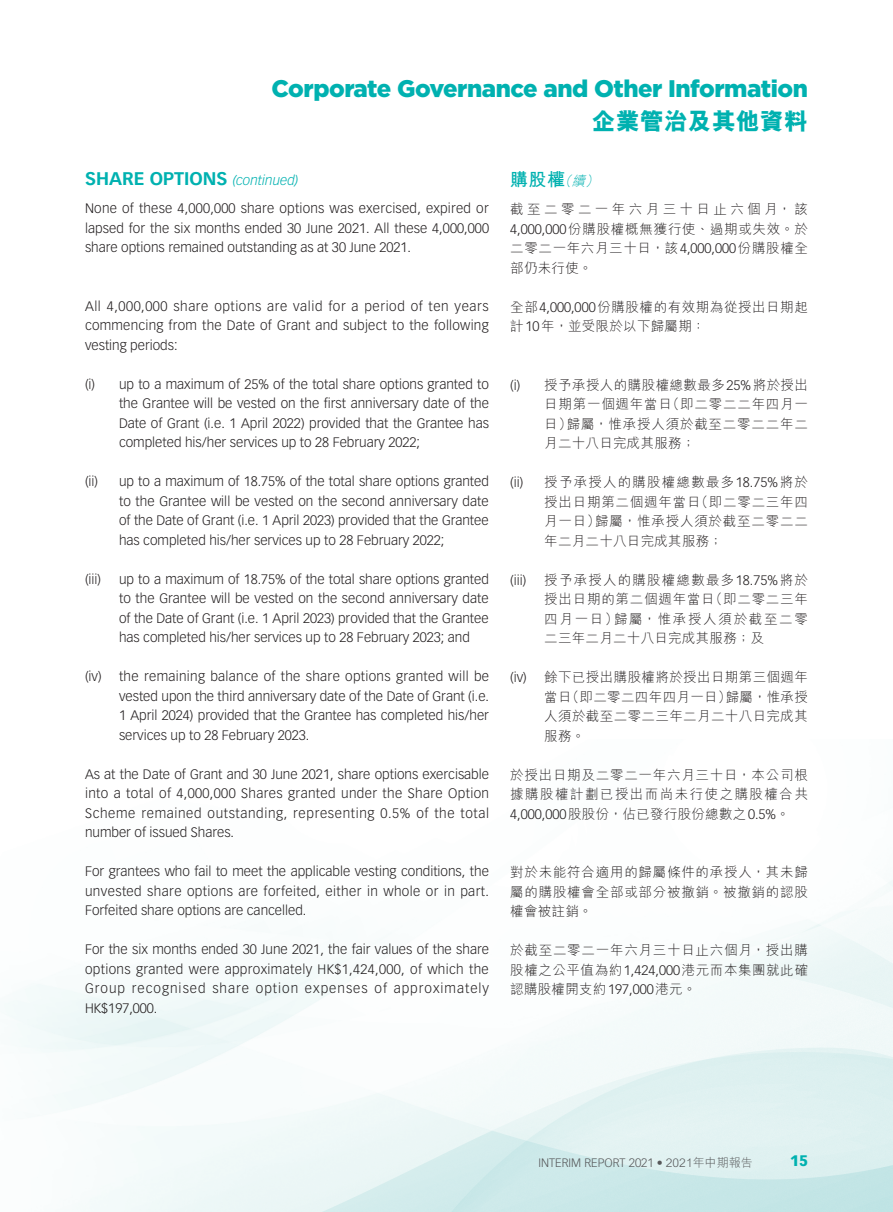
<style>
.page{position:relative;width:893px;height:1212px;background:#fff}
.page>*{position:absolute;margin:0;border:0;box-sizing:border-box;transform-origin:0 0}
.t1{font:900 24px "Gotham";letter-spacing:-.02em;color:#00b1b0}
.t2{font:800 24px "M Hei HK";color:#00b1b0}
._01_H1_E{font:700 18px "Vectora LT Std";color:#00b1b0}
._001_H1_C{font:700 18px "M Hei HK";color:#00b1b0}
.t3{font:900 15px "Vectora LT Std";color:#00b1b0}
._00_txt_E{font:300 13.5px/19.5px "Vectora LT Std";color:#231f20;text-align:justify}
._000_txt_C{font:300 13.5px/19.5px "M Hei HK";letter-spacing:.055em;color:#231f20;text-align:justify}
._000_txt_C-2{font:300 13.5px "Vectora LT Std";color:#231f20}
.t4{font:300 12px "Vectora LT Std";color:#57585a}
.s1{font-weight:300;font-style:italic;font-size:13.5px}
.s2{font-family:"Vectora LT Std"}
.s3{font-family:"M Hei HK"}
</style>
<div class="page">
<h1 class="t1" style="left:271px;top:72px;width:538px">Corporate Governance and Other Information</h1>
<h1 class="t2" style="left:592px;top:109px;width:217px">企業管治及其他資料</h1>
<p class="_01_H1_E" style="left:85px;top:168px;width:215px">SHARE OPTIONS <span class="s1">(continued)</span></p>
<p class="_00_txt_E" style="left:85px;top:199px;width:406px">None of these 4,000,000 share options was exercised, expired or lapsed for the six months ended 30 June 2021. All these 4,000,000 share options remained outstanding as at 30 June 2021.</p>
<p class="_00_txt_E" style="left:85px;top:296px;width:405px">All 4,000,000 share options are valid for a period of ten years commencing from the Date of Grant and subject to the following vesting periods:</p>
<p class="_00_txt_E" style="left:119px;top:374px;width:371px;text-indent:-34px">(i) up to a maximum of 25% of the total share options granted to the Grantee will be vested on the first anniversary date of the Date of Grant (i.e. 1 April 2022) provided that the Grantee has completed his/her services up to 28 February 2022;</p>
<p class="_00_txt_E" style="left:119px;top:472px;width:371px;text-indent:-34px">(ii) up to a maximum of 18.75% of the total share options granted to the Grantee will be vested on the second anniversary date of the Date of Grant (i.e. 1 April 2023) provided that the Grantee has completed his/her services up to 28 February 2022;</p>
<p class="_00_txt_E" style="left:85px;top:569px;width:18px">(iii)</p>
<p class="_00_txt_E" style="left:119px;top:569px;width:371px">up to a maximum of 18.75% of the total share options granted to the Grantee will be vested on the second anniversary date of the Date of Grant (i.e. 1 April 2023) provided that the Grantee has completed his/her services up to 28 February 2023; and</p>
<p class="_00_txt_E" style="left:119px;top:667px;width:372px;text-indent:-34px">(iv) the remaining balance of the share options granted will be vested upon the third anniversary date of the Date of Grant (i.e.<br>1 April 2024) provided that the Grantee has completed his/her services up to 28 February 2023.</p>
<p class="_00_txt_E" style="left:85px;top:764px;width:406px">As at the Date of Grant and 30 June 2021, share options exercisable into a total of 4,000,000 Shares granted under the Share Option Scheme remained outstanding, representing 0.5% of the total number of issued Shares.</p>
<p class="_00_txt_E" style="left:85px;top:862px;width:405px">For grantees who fail to meet the applicable vesting conditions, the unvested share options are forfeited, either in whole or in part.<br>Forfeited share options are cancelled.</p>
<p class="_00_txt_E" style="left:85px;top:940px;width:406px">For the six months ended 30 June 2021, the fair values of the share options granted were approximately HK$1,424,000, of which the Group recognised share option expenses of approximately HK$197,000.</p>
<p class="_001_H1_C" style="left:510px;top:166px;width:93px">購股權<span class="s1">（續）</span></p>
<p class="_000_txt_C" style="left:510px;top:199px;width:299px">截至二零二一年六月三十日止六個月，該<span class="s2">4,000,000</span>份購股權概無獲行使、過期或失效。於二零二一年六月三十日，該<span class="s2">4,000,000</span>份購股權全部仍未行使。</p>
<p class="_000_txt_C" style="left:510px;top:297px;width:299px">全部<span class="s2">4,000,000</span>份購股權的有效期為從授出日期起計<span class="s2">10</span>年，並受限於以下歸屬期：</p>
<p class="_000_txt_C" style="left:544px;top:375px;width:265px;text-indent:-34px"><span class="s2">(i)</span> 授予承授人的購股權總數最多<span class="s2">25%</span>將於授出日期第一個週年當日（即二零二二年四月一日）歸屬，惟承授人須於截至二零二二年二月二十八日完成其服務；</p>
<p class="_000_txt_C" style="left:544px;top:472px;width:265px;text-indent:-34px"><span class="s2">(ii)</span> 授予承授人的購股權總數最多<span class="s2">18.75%</span>將於授出日期第二個週年當日（即二零二三年四月一日）歸屬，惟承授人須於截至二零二二年二月二十八日完成其服務；</p>
<p class="_000_txt_C-2" style="left:510px;top:572px;width:18px">(iii)</p>
<p class="_000_txt_C" style="left:544px;top:570px;width:265px">授予承授人的購股權總數最多<span class="s2">18.75%</span>將於授出日期的第二個週年當日（即二零二三年四月一日）歸屬，惟承授人須於截至二零二三年二月二十八日完成其服務；及</p>
<p class="_000_txt_C" style="left:544px;top:667px;width:265px;text-indent:-34px"><span class="s2">(iv)</span> 餘下已授出購股權將於授出日期第三個週年當日（即二零二四年四月一日）歸屬，惟承授人須於截至二零二三年二月二十八日完成其服務。</p>
<p class="_000_txt_C" style="left:510px;top:765px;width:299px">於授出日期及二零二一年六月三十日，本公司根據購股權計劃已授出而尚未行使之購股權合共<span class="s2">4,000,000</span>股股份，佔已發行股份總數之<span class="s2">0.5%</span>。</p>
<p class="_000_txt_C" style="left:510px;top:862px;width:299px">對於未能符合適用的歸屬條件的承授人，其未歸屬的購股權會全部或部分被撤銷。被撤銷的認股權會被註銷。</p>
<p class="_000_txt_C" style="left:510px;top:940px;width:299px">於截至二零二一年六月三十日止六個月，授出購股權之公平值為約<span class="s2">1,424,000</span>港元而本集團就此確認購股權開支約<span class="s2">197,000</span>港元。</p>
<p class="t4" style="left:539px;top:1155px;width:216px">INTERIM REPORT 2021 • <span class="s3">2021年中期報告</span></p>
<p class="t3" style="left:790px;top:1151px;width:19px">15</p>
</div>
